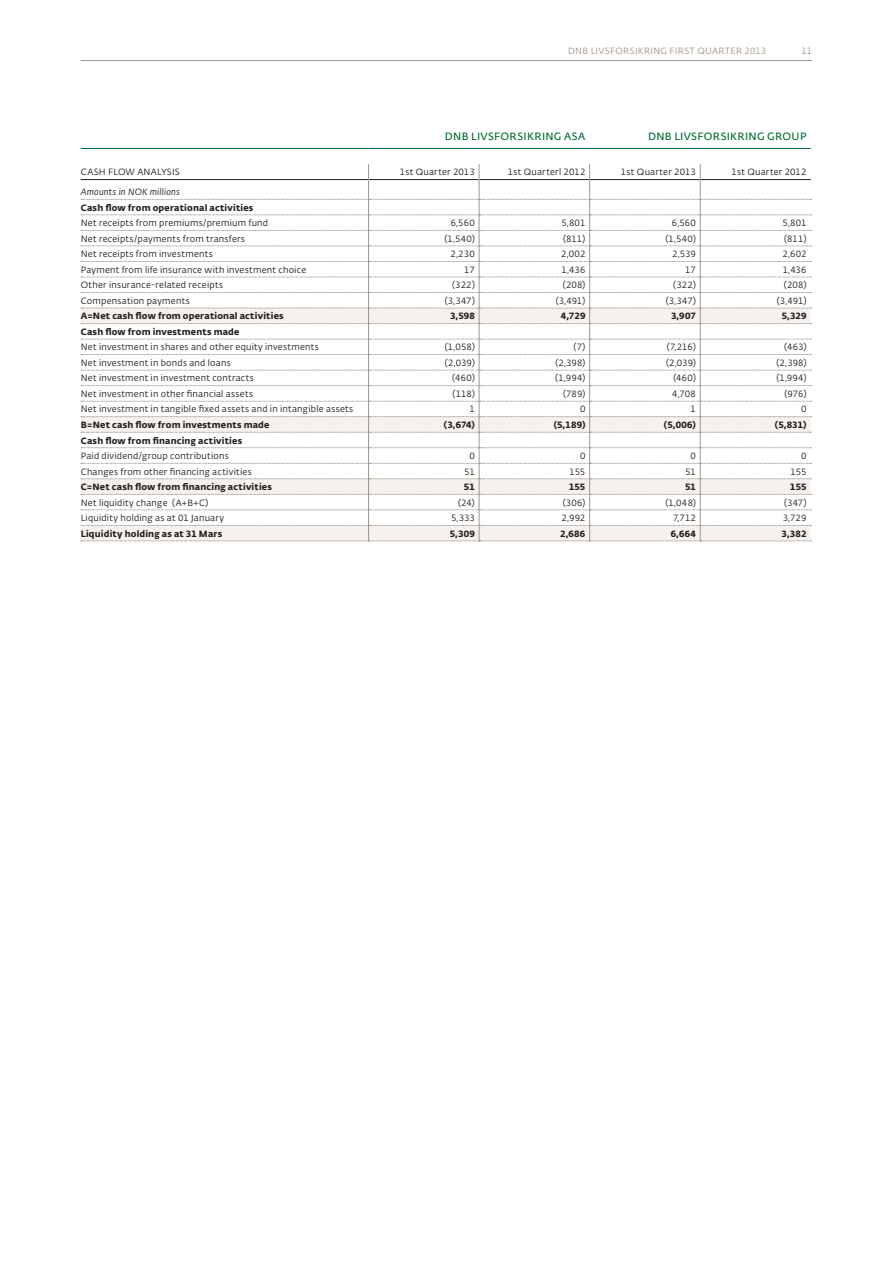
<style>
.page{position:relative;width:893px;height:1263px;background:#fff}
.page>*{position:absolute;margin:0;border:0;box-sizing:border-box;transform-origin:0 0}
.t1{font:600 10.5px "Fedra Sans Alt Pro";letter-spacing:.03em;color:#007136}
.t2{font:9px "Fedra Sans Alt Pro";letter-spacing:.02em;color:#231f20}
.t3{font:700 9px "Fedra Sans Alt Pro";letter-spacing:.02em;color:#231f20}
.t4{font:9px "Fedra Sans Alt Pro";letter-spacing:.03em;color:#a2968b}
.t5{font:italic 9px "Fedra Sans Alt Pro";letter-spacing:.025em;color:#231f20}
</style>
<div class="page">
<hr style="left:81px;top:60px;width:731px;height:1px;background:#a2968b">
<hr style="left:81px;top:148px;width:288px;height:1px;background:#007136">
<hr style="left:369px;top:148px;width:110px;height:1px;background:#007136">
<hr style="left:479px;top:148px;width:111px;height:1px;background:#007136">
<hr style="left:590px;top:148px;width:110px;height:1px;background:#007136">
<hr style="left:700px;top:148px;width:111px;height:1px;background:#007136">
<svg style="left:81px;top:164px;width:731px;height:378px"></svg>
<p class="t4" style="left:568px;top:45px;width:200px">DNB livsforSikrin g First quarter 2013</p>
<p class="t4" style="left:801px;top:45px;width:12px">11</p>
<p class="t1" style="left:445px;top:129px;width:142px">DNB LIVSFORSIKRING ASA</p>
<p class="t1" style="left:648px;top:129px;width:160px">DNB LIVSFORSIKRING GROUP</p>
<p class="t2" style="left:81px;top:166px;width:34px">CAS H FLO</p>
<p class="t2" style="left:126px;top:166px;width:47px">W ANALYSIS</p>
<p class="t2" style="left:400px;top:166px;width:76px">1st Quarter 2013</p>
<p class="t2" style="left:508px;top:166px;width:79px">1st Quarterl 2012</p>
<p class="t2" style="left:621px;top:166px;width:76px">1st Quarter 2013</p>
<p class="t2" style="left:731px;top:166px;width:77px">1st Quarter 2012</p>
<p class="t5" style="left:81px;top:186px;width:101px">Amounts in NOK millions</p>
<p class="t3" style="left:81px;top:200px;width:174px">Cash flow from operational activities</p>
<p class="t2" style="left:81px;top:217px;width:189px">Net receipts from premiums/premium fund</p>
<p class="t2" style="left:451px;top:217px;width:26px">6,560</p>
<p class="t2" style="left:561px;top:217px;width:25px">5,801</p>
<p class="t2" style="left:672px;top:217px;width:26px">6,560</p>
<p class="t2" style="left:782px;top:217px;width:25px">5,801</p>
<p class="t2" style="left:81px;top:232px;width:166px">Net receipts/payments from transfers</p>
<p class="t2" style="left:444px;top:232px;width:32px">(1,540)</p>
<p class="t2" style="left:563px;top:232px;width:24px">(811)</p>
<p class="t2" style="left:665px;top:232px;width:32px">(1,540)</p>
<p class="t2" style="left:784px;top:232px;width:24px">(811)</p>
<p class="t2" style="left:81px;top:248px;width:134px">Net receipts from investments</p>
<p class="t2" style="left:450px;top:248px;width:26px">2,230</p>
<p class="t2" style="left:561px;top:248px;width:26px">2,002</p>
<p class="t2" style="left:672px;top:248px;width:25px">2,539</p>
<p class="t2" style="left:782px;top:248px;width:26px">2,602</p>
<p class="t2" style="left:81px;top:263px;width:227px">Payment from life insurance with investment choice</p>
<p class="t2" style="left:464px;top:263px;width:12px">17</p>
<p class="t2" style="left:562px;top:263px;width:25px">1,436</p>
<p class="t2" style="left:685px;top:263px;width:12px">17</p>
<p class="t2" style="left:783px;top:263px;width:25px">1,436</p>
<p class="t2" style="left:81px;top:279px;width:144px">Other insurance-related receipts</p>
<p class="t2" style="left:452px;top:279px;width:24px">(322)</p>
<p class="t2" style="left:563px;top:279px;width:24px">(208)</p>
<p class="t2" style="left:673px;top:279px;width:24px">(322)</p>
<p class="t2" style="left:784px;top:279px;width:24px">(208)</p>
<p class="t2" style="left:81px;top:294px;width:111px">Compensation payments</p>
<p class="t2" style="left:445px;top:294px;width:32px">(3,347)</p>
<p class="t2" style="left:556px;top:294px;width:31px">(3,491)</p>
<p class="t2" style="left:666px;top:294px;width:32px">(3,347)</p>
<p class="t2" style="left:777px;top:294px;width:31px">(3,491)</p>
<p class="t3" style="left:81px;top:309px;width:204px">A=N et cash flow from operational activities</p>
<p class="t3" style="left:450px;top:309px;width:26px">3,598</p>
<p class="t3" style="left:561px;top:309px;width:26px">4,729</p>
<p class="t3" style="left:671px;top:309px;width:26px">3,907</p>
<p class="t3" style="left:782px;top:309px;width:26px">5,329</p>
<p class="t3" style="left:81px;top:324px;width:160px">Cash flow from investments made</p>
<p class="t2" style="left:81px;top:341px;width:240px">Net investment in shares and other equity investments</p>
<p class="t2" style="left:445px;top:341px;width:32px">(1,058)</p>
<p class="t2" style="left:574px;top:341px;width:13px">(7)</p>
<p class="t2" style="left:667px;top:341px;width:31px">(7,216)</p>
<p class="t2" style="left:784px;top:341px;width:24px">(463)</p>
<p class="t2" style="left:81px;top:356px;width:151px">Net investment in bonds and loans</p>
<p class="t2" style="left:445px;top:356px;width:31px">(2,039)</p>
<p class="t2" style="left:555px;top:356px;width:32px">(2,398)</p>
<p class="t2" style="left:666px;top:356px;width:31px">(2,039)</p>
<p class="t2" style="left:776px;top:356px;width:32px">(2,398)</p>
<p class="t2" style="left:81px;top:372px;width:175px">Net investment in investment contracts</p>
<p class="t2" style="left:452px;top:372px;width:24px">(460)</p>
<p class="t2" style="left:555px;top:372px;width:32px">(1,994)</p>
<p class="t2" style="left:673px;top:372px;width:24px">(460)</p>
<p class="t2" style="left:776px;top:372px;width:32px">(1,994)</p>
<p class="t2" style="left:81px;top:387px;width:174px">Net investment in other financial assets</p>
<p class="t2" style="left:453px;top:387px;width:24px">(118)</p>
<p class="t2" style="left:563px;top:387px;width:24px">(789)</p>
<p class="t2" style="left:672px;top:387px;width:25px">4,708</p>
<p class="t2" style="left:785px;top:387px;width:23px">(976)</p>
<p class="t2" style="left:81px;top:403px;width:274px">Net investment in tangible fixed assets and in intangible assets</p>
<p class="t2" style="left:469px;top:403px;width:7px">1</p>
<p class="t2" style="left:580px;top:403px;width:7px">0</p>
<p class="t2" style="left:691px;top:403px;width:7px">1</p>
<p class="t2" style="left:801px;top:403px;width:7px">0</p>
<p class="t3" style="left:81px;top:418px;width:190px">B=N et cash flow from investments made</p>
<p class="t3" style="left:444px;top:418px;width:32px">(3,674)</p>
<p class="t3" style="left:554px;top:418px;width:33px">(5,189)</p>
<p class="t3" style="left:664px;top:418px;width:33px">(5,006)</p>
<p class="t3" style="left:775px;top:418px;width:33px">(5,831)</p>
<p class="t3" style="left:81px;top:433px;width:163px">Cash flow from financing activities</p>
<p class="t2" style="left:81px;top:450px;width:150px">Paid dividend/group contributions</p>
<p class="t2" style="left:469px;top:450px;width:7px">0</p>
<p class="t2" style="left:580px;top:450px;width:7px">0</p>
<p class="t2" style="left:690px;top:450px;width:7px">0</p>
<p class="t2" style="left:801px;top:450px;width:7px">0</p>
<p class="t2" style="left:81px;top:465px;width:172px">Changes from other financing activities</p>
<p class="t2" style="left:464px;top:465px;width:12px">51</p>
<p class="t2" style="left:569px;top:465px;width:18px">155</p>
<p class="t2" style="left:685px;top:465px;width:12px">51</p>
<p class="t2" style="left:790px;top:465px;width:18px">155</p>
<p class="t3" style="left:81px;top:480px;width:193px">C=N et cash flow from financing activities</p>
<p class="t3" style="left:464px;top:480px;width:12px">51</p>
<p class="t3" style="left:569px;top:480px;width:18px">155</p>
<p class="t3" style="left:685px;top:480px;width:12px">51</p>
<p class="t3" style="left:790px;top:480px;width:18px">155</p>
<p class="t2" style="left:81px;top:496px;width:129px">Net liquidity change (A+B+C)</p>
<p class="t2" style="left:458px;top:496px;width:18px">(24)</p>
<p class="t2" style="left:563px;top:496px;width:24px">(306)</p>
<p class="t2" style="left:665px;top:496px;width:32px">(1,048)</p>
<p class="t2" style="left:784px;top:496px;width:24px">(347)</p>
<p class="t2" style="left:81px;top:512px;width:145px">Liquidity holding as at 01 January</p>
<p class="t2" style="left:451px;top:512px;width:25px">5,333</p>
<p class="t2" style="left:562px;top:512px;width:25px">2,992</p>
<p class="t2" style="left:673px;top:512px;width:24px">7,712</p>
<p class="t2" style="left:783px;top:512px;width:25px">3,729</p>
<p class="t3" style="left:81px;top:526px;width:143px">Liquidity holding as at 31 Mars</p>
<p class="t3" style="left:450px;top:526px;width:27px">5,309</p>
<p class="t3" style="left:560px;top:526px;width:27px">2,686</p>
<p class="t3" style="left:671px;top:526px;width:27px">6,664</p>
<p class="t3" style="left:781px;top:526px;width:26px">3,382</p>
</div>
